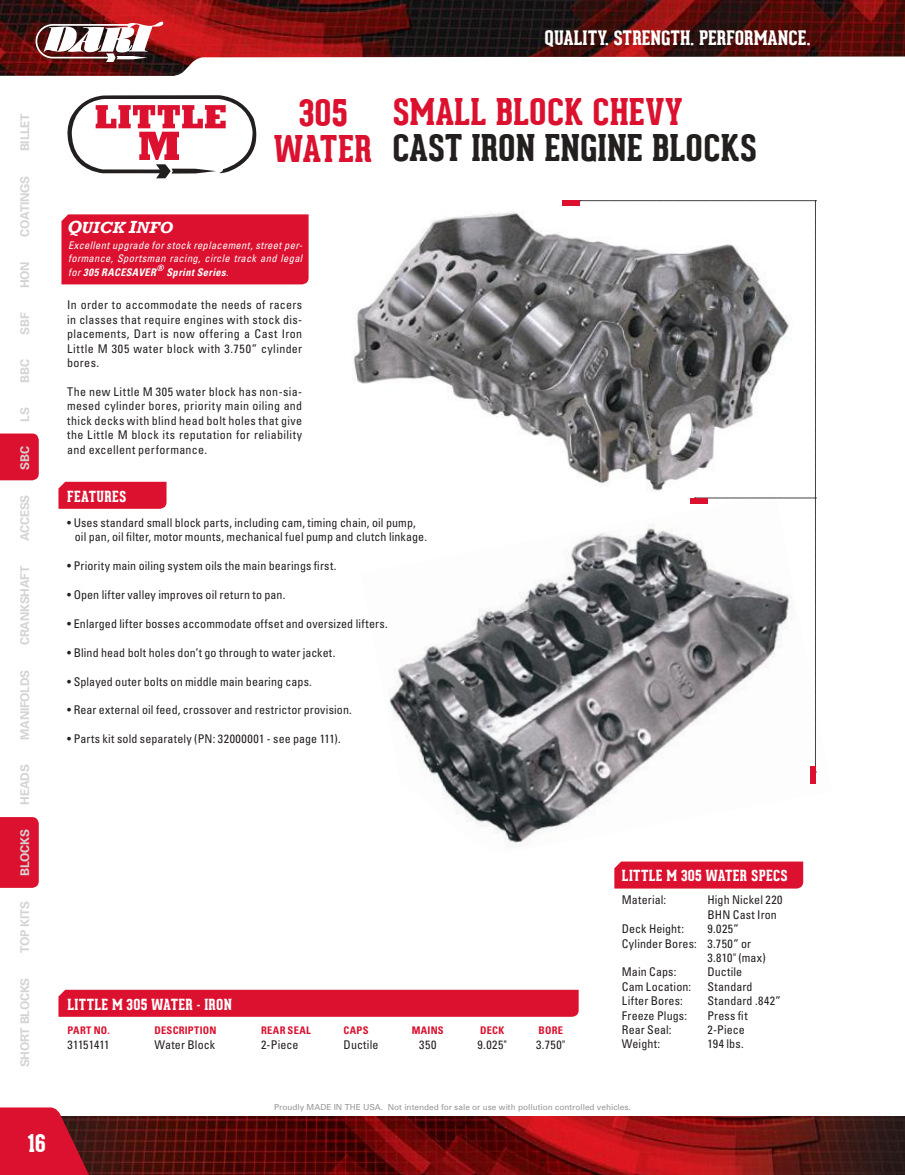
<style>
.page{position:relative;width:905px;height:1175px;background:#fff}
.page>*{position:absolute;margin:0;border:0;box-sizing:border-box;transform-origin:0 0}
.t1{font:800 36px/36px "Geared Slab";color:#db112f;text-align:center}
.t2{font:800 36px "Geared Slab";color:#241f1f}
.t3{font:800 24px "Geared Slab";color:#fff}
.t4{font:800 19.5px "Geared Slab";color:#fff}
.t5{font:italic 700 16.5px "Rockwell";letter-spacing:.02em;color:#fff}
.t6{font:800 15px "Geared Slab";letter-spacing:.02em;color:#fff}
.t7{font:condensed 12px/14.4px "Univers";letter-spacing:.01em;color:#241f1f;text-align:justify}
.t8{font:700 12px "Univers";letter-spacing:-.02em;color:#d5d4d5}
.t9{font:italic condensed 10.5px/13.5px "Univers";letter-spacing:.035em;color:#fff;text-align:justify}
.t10{font:700 condensed 10.5px "Univers";letter-spacing:.02em;color:#db112f}
.t11{font:italic 700 condensed 10.5px "Univers";letter-spacing:.04em;color:#fff}
.t12{font:italic 700 condensed 8.7px "Univers";color:#fff}
.t13{font:8.25px "Univers";color:#969698}
.s1{font-size:18px}
.s2{font-weight:700}
.s3{font-weight:400}
</style>
<div class="page">
<img style="left:389px;top:497px;width:428px;height:349px">
<img style="left:353px;top:204px;width:227px;height:269px">
<div style="left:58px;top:989px;width:520px;height:27px;background:#db112f"></div>
<div style="left:614px;top:861px;width:189px;height:27px;background:#db112f"></div>
<div style="left:61px;top:214px;width:247px;height:70px;background:#db112f"></div>
<div style="left:562px;top:200px;width:17px;height:6px;background:#db112f"></div>
<svg style="left:67px;top:95px;width:189px;height:83px"></svg>
<div style="left:58px;top:482px;width:108px;height:27px;background:#db112f"></div>
<div style="left:810px;top:766px;width:5px;height:18px;background:#db112f"></div>
<svg style="left:580px;top:200px;width:236px;height:572px"></svg>
<div style="left:690px;top:498px;width:17px;height:5px;background:#db112f"></div>
<div style="left:0;top:433px;width:39px;height:47px;background:#db112f"></div>
<div style="left:0;top:817px;width:39px;height:70px;background:#db112f"></div>
<img style="left:0;top:0;width:904px;height:76px">
<img style="left:36px;top:22px;width:127px;height:40px">
<img style="left:102px;top:1116px;width:802px;height:58px">
<svg style="left:0;top:1107px;width:102px;height:67px;background:#b92136"></svg>
<p class="t8" style="left:17px;top:151px;width:40px;rotate:-90deg">BILLET</p>
<p class="t8" style="left:17px;top:237px;width:62px;rotate:-90deg">COATINGS</p>
<p class="t8" style="left:17px;top:288px;width:28px;rotate:-90deg">HON</p>
<p class="t8" style="left:17px;top:335px;width:24px;rotate:-90deg">SBF</p>
<p class="t8" style="left:17px;top:383px;width:25px;rotate:-90deg">BBC</p>
<p class="t8" style="left:17px;top:422px;width:16px;rotate:-90deg">LS</p>
<p class="t8" style="left:17px;top:470px;width:25px;rotate:-90deg">SBC</p>
<p class="t8" style="left:17px;top:541px;width:48px;rotate:-90deg">ACCESS</p>
<p class="t8" style="left:17px;top:645px;width:81px;rotate:-90deg">CRANKSHAFT</p>
<p class="t8" style="left:17px;top:739px;width:72px;rotate:-90deg">MANIFOLDS</p>
<p class="t8" style="left:17px;top:804px;width:42px;rotate:-90deg">HEADS</p>
<p class="t8" style="left:17px;top:876px;width:48px;rotate:-90deg">BLOCKS</p>
<p class="t8" style="left:17px;top:953px;width:54px;rotate:-90deg">TOP KITS</p>
<p class="t8" style="left:17px;top:1067px;width:91px;rotate:-90deg">SHORT BLOCKS</p>
<h2 class="t3" style="left:27px;top:1129px;width:20px">16</h2>
<h1 class="t1" style="left:273px;top:96px;width:101px">305<br>WATER</h1>
<h3 class="t4" style="left:544px;top:27px;width:267px">QUALITY. STRENGTH. PERFORMANCE.</h3>
<h1 class="t1" style="left:392px;top:95px;width:292px">SMALL BLOCK CHEVY</h1>
<h1 class="t2" style="left:392px;top:128px;width:366px">CAST IRON ENGINE BLOCKS</h1>
<h3 class="t5" style="left:67px;top:217px;width:107px"><span class="s1">Q</span>UICK <span class="s1">I</span>NFO</h3>
<p class="t9" style="left:68px;top:238px;width:236px">Excellent upgrade for stock replacement, street per&shy;formance, Sportsman racing, circle track and legal for <span class="s2">305 RACESAVER</span></p>
<p class="t12" style="left:156px;top:262px;width:9px">®</p>
<p class="t11" style="left:166px;top:265px;width:64px">Sprint Series<span class="s3">.</span></p>
<p class="t7" style="left:67px;top:298px;width:236px">In order to accommodate the needs of racers in classes that require engines with stock dis&shy;placements, Dart is now offering a Cast Iron Little M 305 water block with 3.750” cylinder bores.</p>
<p class="t7" style="left:67px;top:384px;width:236px">The new Little M 305 water block has non-sia&shy;mesed cylinder bores, priority main oiling and thick decks with blind head bolt holes that give the Little M block its reputation for reliability and excellent performance.</p>
<p class="t6" style="left:67px;top:487px;width:61px">FEATURES</p>
<p class="t7" style="left:75px;top:515px;width:353px;text-indent:-8px">• Uses standard small block parts, including cam, timing chain, oil pump, oil pan, oil filter, motor mounts, mechanical fuel pump and clutch linkage.</p>
<p class="t7" style="left:67px;top:558px;width:271px">• Priority main oiling system oils the main bearings first.</p>
<p class="t7" style="left:67px;top:587px;width:220px">• Open lifter valley improves oil return to pan.</p>
<p class="t7" style="left:67px;top:616px;width:322px">• Enlarged lifter bosses accommodate offset and oversized lifters.</p>
<p class="t7" style="left:67px;top:645px;width:270px">• Blind head bolt holes don’t go through to water jacket.</p>
<p class="t7" style="left:67px;top:673px;width:246px">• Splayed outer bolts on middle main bearing caps.</p>
<p class="t7" style="left:67px;top:702px;width:286px">• Rear external oil feed, crossover and restrictor provision.</p>
<p class="t7" style="left:67px;top:731px;width:275px">• Parts kit sold separately (PN: 32000001 - see page 111).</p>
<p class="t6" style="left:68px;top:996px;width:166px">LITTLE M 305 WATER - IRON</p>
<p class="t10" style="left:67px;top:1024px;width:44px">PART NO.</p>
<p class="t10" style="left:154px;top:1024px;width:63px">DESCRIPTION</p>
<p class="t10" style="left:261px;top:1024px;width:51px">REAR SEAL</p>
<p class="t10" style="left:343px;top:1024px;width:26px">CAPS</p>
<p class="t10" style="left:412px;top:1024px;width:34px">MAINS</p>
<p class="t10" style="left:480px;top:1024px;width:25px">DECK</p>
<p class="t10" style="left:538px;top:1024px;width:26px">BORE</p>
<p class="t7" style="left:67px;top:1037px;width:44px">31151411</p>
<p class="t7" style="left:154px;top:1037px;width:62px">Water Block</p>
<p class="t7" style="left:261px;top:1037px;width:39px">2-Piece</p>
<p class="t7" style="left:343px;top:1037px;width:36px">Ductile</p>
<p class="t7" style="left:419px;top:1037px;width:19px">350</p>
<p class="t7" style="left:477px;top:1037px;width:31px">9.025"</p>
<p class="t7" style="left:536px;top:1037px;width:31px">3.750"</p>
<p class="t6" style="left:622px;top:867px;width:167px">LITTLE M 305 WATER SPECS</p>
<p class="t7" style="left:622px;top:892px;width:46px">Material:</p>
<p class="t7" style="left:707px;top:892px;width:77px">High Nickel 220<br>BHN Cast Iron</p>
<p class="t7" style="left:622px;top:921px;width:64px">Deck Height:</p>
<p class="t7" style="left:707px;top:921px;width:33px">9.025”</p>
<p class="t7" style="left:622px;top:935px;width:131px">Cylinder Bores: 3.750” or</p>
<p class="t7" style="left:707px;top:950px;width:60px">3.810" (max)</p>
<p class="t7" style="left:622px;top:964px;width:56px">Main Caps:</p>
<p class="t7" style="left:707px;top:964px;width:36px">Ductile</p>
<p class="t7" style="left:622px;top:979px;width:71px">Cam Location:</p>
<p class="t7" style="left:707px;top:979px;width:47px">Standard</p>
<p class="t7" style="left:622px;top:993px;width:63px">Lifter Bores:</p>
<p class="t7" style="left:707px;top:993px;width:75px">Standard .842”</p>
<p class="t7" style="left:622px;top:1007px;width:67px">Freeze Plugs:</p>
<p class="t7" style="left:707px;top:1007px;width:42px">Press fit</p>
<p class="t7" style="left:622px;top:1022px;width:51px">Rear Seal:</p>
<p class="t7" style="left:707px;top:1022px;width:39px">2-Piece</p>
<p class="t7" style="left:622px;top:1036px;width:40px">Weight:</p>
<p class="t7" style="left:707px;top:1036px;width:38px">194 lbs.</p>
<p class="t13" style="left:274px;top:1101px;width:358px">Proudly MADE IN THE USA. Not intended for sale or use with pollution controlled vehicles.</p>
</div>
